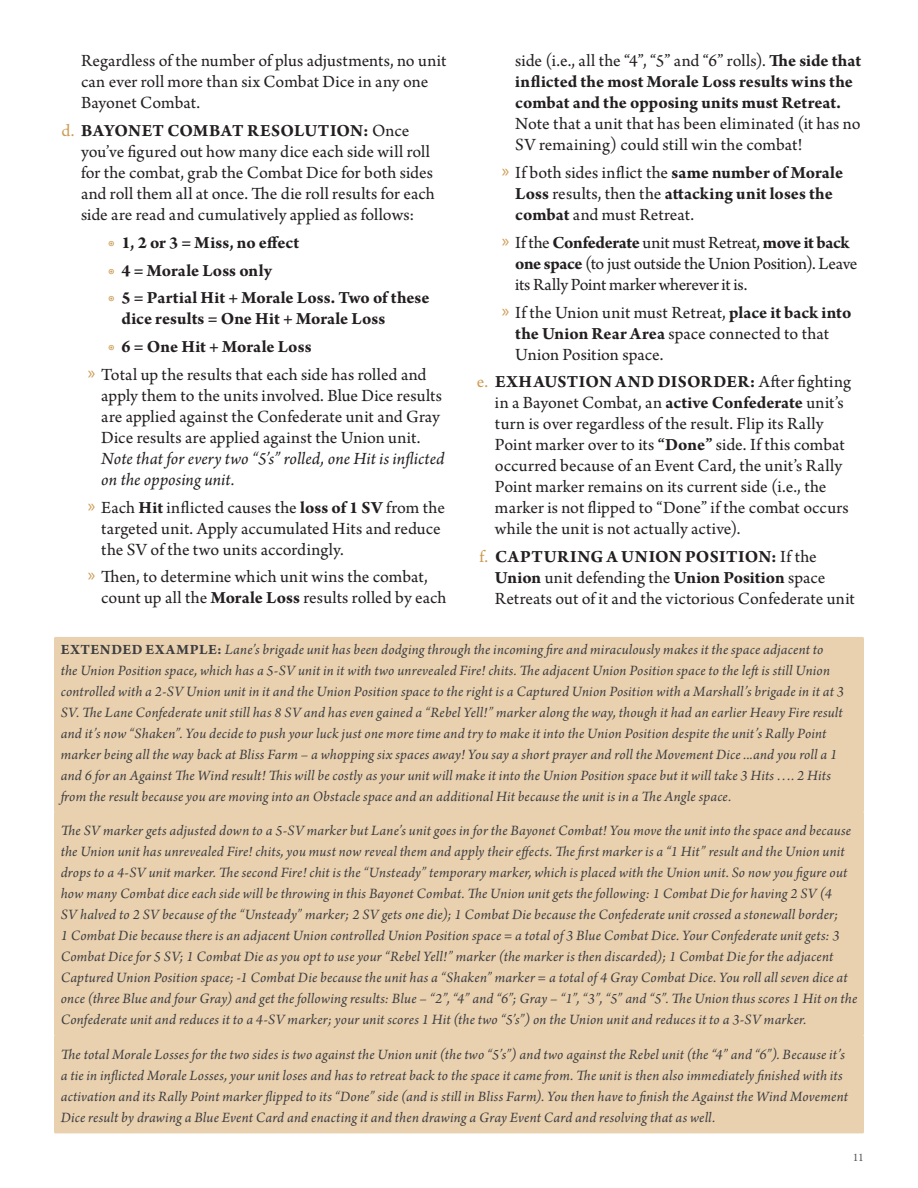
<style>
.page{position:relative;width:918px;height:1188px;background:#fff}
.page>*{position:absolute;margin:0;border:0;box-sizing:border-box;transform-origin:0 0}
.t1{font:18px/21px "Arno Pro";color:#231f20}
.t2{font:700 18px/27.8px "Arno Pro";letter-spacing:.005em;color:#231f20}
.t3{font:18px/21px "Arno Pro";letter-spacing:-.02em;color:#231f20}
.t4{font:italic 18px/21px "Arno Pro";letter-spacing:.005em;color:#231f20}
.t5{font:italic 15px/21px "Arno Pro";letter-spacing:.01em;color:#3e3e3f}
.t6{font:12px "Arno Pro";color:#57585a}
.s1{font-weight:400}
.s2{font-family:"Myriad Pro";color:#cc9b54}
.s3{font-weight:700}
.s4{color:#cc9b54}
.s5{font-weight:700;font-style:normal}
.s6{font-weight:400;color:#cc9b54}
</style>
<div class="page">
<div style="left:54px;top:637px;width:810px;height:175px;background:#e9d1b0;border-radius:2px"></div>
<div style="left:54px;top:812px;width:810px;height:224px;background:#e9d1b0;border-radius:2px"></div>
<div style="left:54px;top:1035px;width:810px;height:98px;background:#e9d1b0;border-radius:2px"></div>
<p class="t2" style="left:515px;top:51px;width:348px;line-height:21px"><span class="s1">side (i.e., all the “4”, “5” and “6” rolls).</span> The side that inflicted the most Morale Loss results wins the combat and the opposing units must Retreat.</p>
<p class="t1" style="left:515px;top:114px;width:347px">Note that a unit that has been eliminated (it has no<br>SV remaining) could still win the combat!</p>
<p class="t1" style="left:515px;top:163px;width:329px;text-indent:-14px"><span class="s2">»</span> If both sides inflict the <span class="s3">same number of Morale<br>Loss</span> results, then the <span class="s3">attacking unit loses the combat</span> and must Retreat.</p>
<p class="t3" style="left:515px;top:233px;width:344px;text-indent:-14px"><span class="s2">»</span> If the <span class="s3">Confederate</span> unit must Retreat, <span class="s3">move it back one space</span> (to just outside the Union Position). Leave its Rally Point marker wherever it is.</p>
<p class="t1" style="left:515px;top:303px;width:338px;text-indent:-14px"><span class="s2">»</span> If the Union unit must Retreat, <span class="s3">place it back into the Union Rear Area</span> space connected to that<br>Union Position space.</p>
<p class="t1" style="left:495px;top:372px;width:357px;text-indent:-18px"><span class="s4">e.</span> <span class="s3">EXHAUSTION AND DISORDER:</span> After fighting in a Bayonet Combat, an <span class="s3">active Confederate</span> unit’s turn is over regardless of the result. Flip its Rally Point marker over to its <span class="s3">“Done”</span> side. If this combat occurred because of an Event Card, the unit’s Rally Point marker remains on its current side (i.e., the marker is not flipped to “Done” if the combat occurs while the unit is not actually active).</p>
<p class="t1" style="left:495px;top:547px;width:361px;text-indent:-15px"><span class="s4">f.</span> <span class="s3">CAPTURING A UNION POSITION:</span> If the<br><span class="s3">Union</span> unit defending the <span class="s3">Union Position</span> space<br>Retreats out of it and the victorious Confederate unit</p>
<p class="t5" style="left:61px;top:640px;width:785px"><span class="s5">EXTENDED EXAMPLE:</span> Lane’s brigade unit has been dodging through the incoming fire and miraculously makes it the space adjacent to<br>the Union Position space, which has a 5-SV unit in it with two unrevealed Fire! chits. The adjacent Union Position space to the left is still Union controlled with a 2-SV Union unit in it and the Union Position space to the right is a Captured Union Position with a Marshall’s brigade in it at 3<br>SV. The Lane Confederate unit still has 8 SV and has even gained a “Rebel Yell!” marker along the way, though it had an earlier Heavy Fire result and it’s now “Shaken”. You decide to push your luck just one more time and try to make it into the Union Position despite the unit’s Rally Point marker being all the way back at Bliss Farm – a whopping six spaces away! You say a short prayer and roll the Movement Dice ...and you roll a 1 and 6 for an Against The Wind result! This will be costly as your unit will make it into the Union Position space but it will take 3 Hits …. 2 Hits from the result because you are moving into an Obstacle space and an additional Hit because the unit is in a The Angle space.</p>
<p class="t5" style="left:61px;top:821px;width:798px">The SV marker gets adjusted down to a 5-SV marker but Lane’s unit goes in for the Bayonet Combat! You move the unit into the space and because the Union unit has unrevealed Fire! chits, you must now reveal them and apply their effects. The first marker is a “1 Hit” result and the Union unit drops to a 4-SV unit marker. The second Fire! chit is the “Unsteady” temporary marker, which is placed with the Union unit. So now you figure out how many Combat dice each side will be throwing in this Bayonet Combat. The Union unit gets the following: 1 Combat Die for having 2 SV (4<br>SV halved to 2 SV because of the “Unsteady” marker; 2 SV gets one die); 1 Combat Die because the Confederate unit crossed a stonewall border;<br>1 Combat Die because there is an adjacent Union controlled Union Position space = a total of 3 Blue Combat Dice. Your Confederate unit gets: 3<br>Combat Dice for 5 SV; 1 Combat Die as you opt to use your “Rebel Yell!” marker (the marker is then discarded); 1 Combat Die for the adjacent Captured Union Position space; -1 Combat Die because the unit has a “Shaken” marker = a total of 4 Gray Combat Dice. You roll all seven dice at once (three Blue and four Gray) and get the following results: Blue – “2”, “4” and “6”; Gray – “1”, “3”, “5” and “5”. The Union thus scores 1 Hit on the Confederate unit and reduces it to a 4-SV marker; your unit scores 1 Hit (the two “5’s”) on the Union unit and reduces it to a 3-SV marker.</p>
<p class="t5" style="left:61px;top:1045px;width:789px">The total Morale Losses for the two sides is two against the Union unit (the two “5’s”) and two against the Rebel unit (the “4” and “6”). Because it’s a tie in inflicted Morale Losses, your unit loses and has to retreat back to the space it came from. The unit is then also immediately finished with its activation and its Rally Point marker flipped to its “Done” side (and is still in Bliss Farm). You then have to finish the Against the Wind Movement Dice result by drawing a Blue Event Card and enacting it and then drawing a Gray Event Card and resolving that as well.</p>
<p class="t1" style="left:81px;top:51px;width:367px">Regardless of the number of plus adjustments, no unit can ever roll more than six Combat Dice in any one<br>Bayonet Combat.</p>
<p class="t1" style="left:81px;top:121px;width:355px;text-indent:-20px"><span class="s4">d.</span> <span class="s3">BAYONET COMBAT RESOLUTION:</span> Once you’ve figured out how many dice each side will roll for the combat, grab the Combat Dice for both sides and roll them all at once. The die roll results for each side are read and cumulatively applied as follows:</p>
<p class="t2" style="left:108px;top:229px;width:323px"><span class="s6">◉</span> 1, 2 or 3 = Miss, no effect<br><span class="s6">◉</span> 4 = Morale Loss only<br><span class="s6">◉</span> 5 = Partial Hit + Morale Loss. Two of these</p>
<p class="t2" style="left:122px;top:306px;width:265px">dice results = One Hit + Morale Loss</p>
<p class="t2" style="left:108px;top:334px;width:205px"><span class="s6">◉</span> 6 = One Hit + Morale Loss</p>
<p class="t1" style="left:88px;top:365px;width:340px"><span class="s2">»</span> Total up the results that each side has rolled and</p>
<p class="t1" style="left:101px;top:386px;width:342px;text-align:justify">apply them to the units involved. Blue Dice results are applied against the Confederate unit and Gray Dice results are applied against the Union unit.</p>
<p class="t4" style="left:101px;top:449px;width:345px">Note that for every two “5’s” rolled, one Hit is inflicted on the opposing unit.</p>
<p class="t1" style="left:101px;top:498px;width:345px;text-indent:-14px"><span class="s2">»</span> Each <span class="s3">Hit</span> inflicted causes the <span class="s3">loss of 1 SV</span> from the targeted unit. Apply accumulated Hits and reduce the SV of the two units accordingly.</p>
<p class="t1" style="left:101px;top:567px;width:347px;text-indent:-13px"><span class="s2">»</span> Then, to determine which unit wins the combat, count up all the <span class="s3">Morale Loss</span> results rolled by each</p>
<p class="t6" style="left:853px;top:1151px;width:13px">11</p>
</div>
